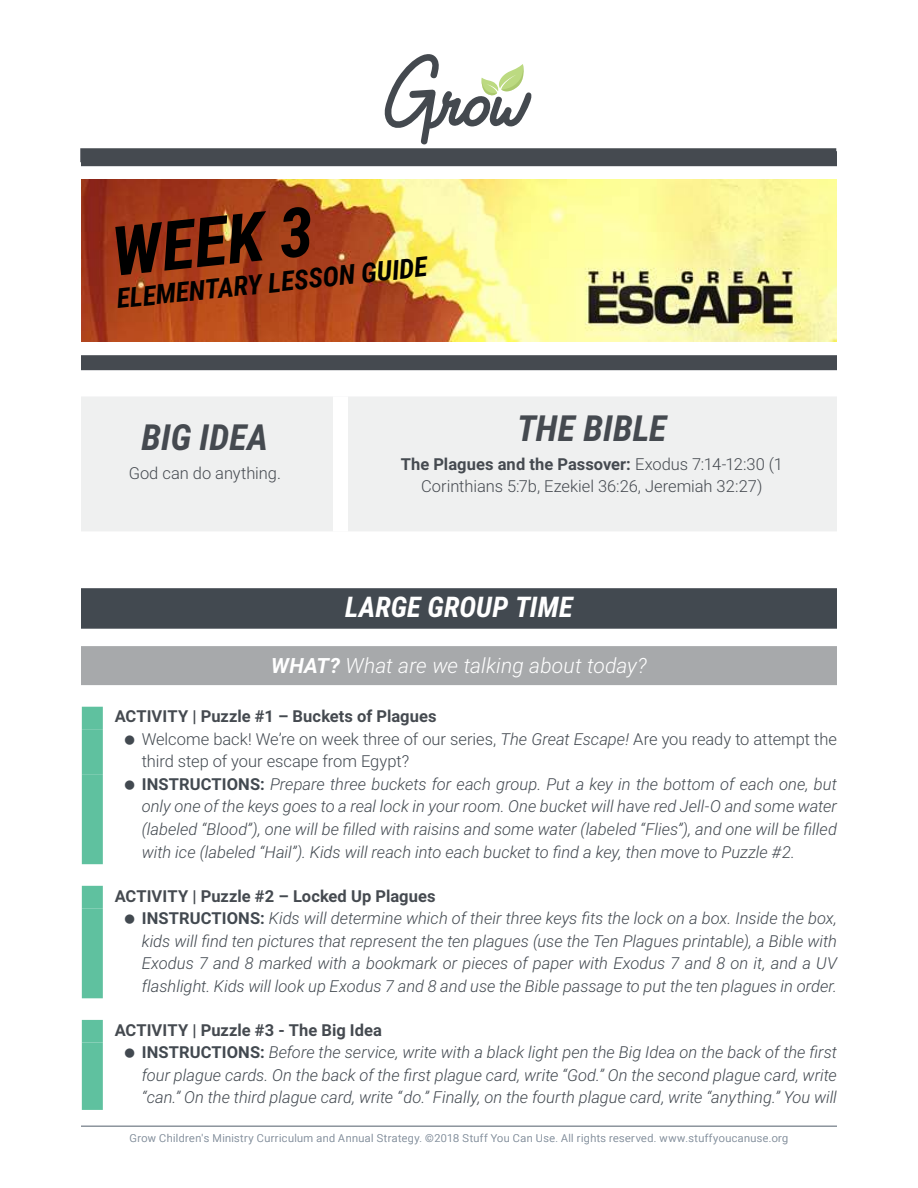
<style>
.page{position:relative;width:918px;height:1188px;background:#fff}
.page>*{position:absolute;margin:0;border:0;box-sizing:border-box;transform-origin:0 0}
.t1{font:italic 700 68.25px "Roboto Condensed";color:#000}
.t2{font:italic 700 36px "Roboto Condensed";color:#454a50}
.t3{font:italic 700 28.5px "Roboto Condensed";letter-spacing:.01em;color:#fff}
.t4{font:italic 700 27.3px "Roboto Condensed";color:#000}
.t5{font:italic 300 21px "Roboto";letter-spacing:.005em;color:#fff}
.t6{font:italic 300 16.5px/22.5px "Roboto";color:#424950}
.t7{font:300 16.5px/22.5px "Roboto";letter-spacing:-.005em;color:#454a50;text-align:center}
.t8{font:300 10.8px "Roboto";letter-spacing:.04em;color:#8e99a5}
.s1{font-weight:700}
.s2{font-weight:700;font-style:normal;color:#454a50}
.s3{font-style:normal}
.s4{font-weight:700;font-style:normal}
</style>
<div class="page">
<div style="left:80px;top:148px;width:756px;height:14px;background:#454a50"></div>
<svg style="left:385px;top:54px;width:147px;height:91px"></svg>
<div style="left:81px;top:396px;width:756px;height:135px;background:#eff0f0"></div>
<div style="left:333px;top:396px;width:15px;height:135px;background:#fff"></div>
<img style="left:81px;top:180px;width:756px;height:162px">
<hr style="left:81px;top:1125px;width:756px;height:2px;background:#8c949d">
<div style="left:81px;top:151px;width:756px;height:15px;background:#454a50"></div>
<div style="left:81px;top:355px;width:756px;height:15px;background:#454a50"></div>
<div style="left:81px;top:588px;width:756px;height:41px;background:#424950"></div>
<div style="left:81px;top:646px;width:756px;height:39px;background:#a7a9ab"></div>
<div style="left:82px;top:707px;width:21px;height:22px;background:#5fc19f"></div>
<div style="left:82px;top:729px;width:21px;height:45px;background:#5fc19f"></div>
<div style="left:82px;top:774px;width:21px;height:90px;background:#5fc19f"></div>
<div style="left:82px;top:886px;width:21px;height:22px;background:#5fc19f"></div>
<div style="left:82px;top:908px;width:21px;height:90px;background:#5fc19f"></div>
<div style="left:82px;top:1020px;width:21px;height:22px;background:#5fc19f"></div>
<div style="left:82px;top:1042px;width:21px;height:68px;background:#5fc19f"></div>
<h1 class="t1" style="left:108px;top:213px;width:204px;rotate:-6deg">WEEK 3</h1>
<h3 class="t4" style="left:115px;top:283px;width:314px;rotate:-6deg">ELEMENTARY LESSON GUIDE</h3>
<h2 class="t2" style="left:142px;top:416px;width:128px">BIG IDEA</h2>
<p class="t7" style="left:129px;top:463px;width:154px">God can do anything.</p>
<h2 class="t2" style="left:517px;top:407px;width:151px">THE BIBLE</h2>
<p class="t7" style="left:401px;top:454px;width:383px"><span class="s1">The Plagues and the Passover:</span> Exodus 7:14-12:30 (1<br>Corinthians 5:7b, Ezekiel 36:26, Jeremiah 32:27)</p>
<h3 class="t3" style="left:345px;top:590px;width:229px">LARGE GROUP TIME</h3>
<p class="t5" style="left:271px;top:656px;width:377px"><span class="s1">WHAT?</span> What are we talking about today?</p>
<p class="t6" style="left:142px;top:707px;width:697px;text-indent:-27px"><span class="s2">ACTIVITY | Puzzle #1 – Buckets of Plagues<br></span><span class="s3">Welcome back! We’re on week three of our series,</span> The Great Escape! <span class="s3">Are you ready to attempt the third step of your escape from Egypt?<br></span><span class="s4">INSTRUCTIONS:</span> Prepare three buckets for each group. Put a key in the bottom of each one, but only one of the keys goes to a real lock in your room. One bucket will have red Jell-O and some water (labeled “Blood”), one will be filled with raisins and some water (labeled “Flies”), and one will be filled with ice (labeled “Hail”). Kids will reach into each bucket to find a key, then move to Puzzle #2.</p>
<p class="t6" style="left:142px;top:884px;width:697px;text-indent:-27px"><span class="s2">ACTIVITY | Puzzle #2 – Locked Up Plagues<br></span><span class="s4">INSTRUCTIONS:</span> Kids will determine which of their three keys fits the lock on a box. Inside the box, kids will find ten pictures that represent the ten plagues (use the Ten Plagues printable), a Bible with Exodus 7 and 8 marked with a bookmark or pieces of paper with Exodus 7 and 8 on it, and a UV flashlight. Kids will look up Exodus 7 and 8 and use the Bible passage to put the ten plagues in order.</p>
<p class="t6" style="left:142px;top:1018px;width:697px;text-indent:-27px"><span class="s2">ACTIVITY | Puzzle #3 - The Big Idea<br></span><span class="s4">INSTRUCTIONS:</span> Before the service, write with a black light pen the Big Idea on the back of the first four plague cards. On the back of the first plague card, write “God.” On the second plague card, write “can.” On the third plague card, write “do.” Finally, on the fourth plague card, write “anything.” You will</p>
<p class="t8" style="left:130px;top:1134px;width:660px">Grow Children's Ministry Curriculum and Annual Strategy. ©2018 Stuff You Can Use. All rights reserved. www.stuffyoucanuse.org</p>
</div>
